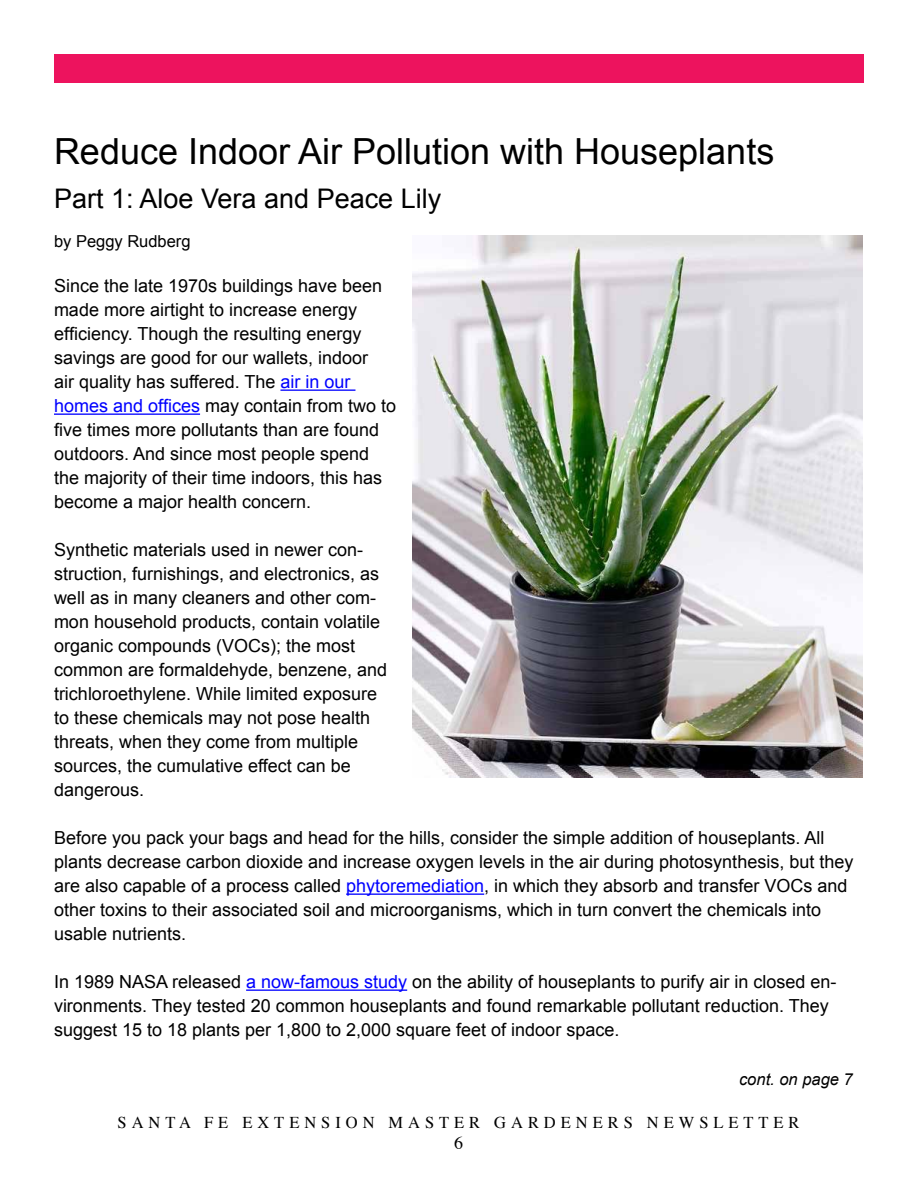
<style>
.page{position:relative;width:918px;height:1188px;background:#fff}
.page>*{position:absolute;margin:0;border:0;box-sizing:border-box;transform-origin:0 0}
.t1{font:36px "Arial";color:#000}
.t2{font:27px "Arial";color:#000}
.t3{font:18px/24px "Arial";color:#000}
.t4{font:18px "Times";color:#000}
.t5{font:16.5px "Times";letter-spacing:.3em;color:#000}
.t6{font:16.5px "Arial";color:#000}
.t7{font:italic 16.5px "Arial";color:#000}
.s1{color:#00f}
</style>
<div class="page">
<div style="left:54px;top:54px;width:810px;height:28px;background:#ed135e"></div>
<hr style="left:280px;top:389px;width:75px;height:2px;background:#00f">
<hr style="left:54px;top:413px;width:146px;height:2px;background:#00f">
<hr style="left:346px;top:893px;width:138px;height:2px;background:#00f">
<hr style="left:246px;top:989px;width:161px;height:2px;background:#00f">
<img style="left:413px;top:235px;width:450px;height:543px">
<h1 class="t1" style="left:54px;top:128px;width:722px">Reduce Indoor Air Pollution with Houseplants</h1>
<h2 class="t2" style="left:54px;top:180px;width:389px">Part 1: Aloe Vera and Peace Lily</h2>
<p class="t6" style="left:54px;top:230px;width:138px">by Peggy Rudberg</p>
<p class="t3" style="left:54px;top:274px;width:344px">Since the late 1970s buildings have been made more airtight to increase energy efficiency. Though the resulting energy savings are good for our wallets, indoor<br>air quality has suffered. The <span class="s1">air in our homes and offices</span> may contain from two to five times more pollutants than are found outdoors. And since most people spend the majority of their time indoors, this has become a major health concern.</p>
<p class="t3" style="left:54px;top:538px;width:335px">Synthetic materials used in newer con&shy;struction, furnishings, and electronics, as well as in many cleaners and other com&shy;mon household products, contain volatile organic compounds (VOCs); the most common are formaldehyde, benzene, and trichloroethylene. While limited exposure to these chemicals may not pose health threats, when they come from multiple sources, the cumulative effect can be dangerous.</p>
<p class="t3" style="left:54px;top:826px;width:801px">Before you pack your bags and head for the hills, consider the simple addition of houseplants. All plants decrease carbon dioxide and increase oxygen levels in the air during photosynthesis, but they are also capable of a process called <span class="s1">phytoremediation</span>, in which they absorb and transfer VOCs and other toxins to their associated soil and microorganisms, which in turn convert the chemicals into usable nutrients.</p>
<p class="t3" style="left:54px;top:970px;width:784px">In 1989 NASA released <span class="s1">a now-famous study</span> on the ability of houseplants to purify air in closed en&shy;vironments. They tested 20 common houseplants and found remarkable pollutant reduction. They suggest 15 to 18 plants per 1,800 to 2,000 square feet of indoor space.</p>
<p class="t7" style="left:739px;top:1068px;width:115px">cont. on page 7</p>
<p class="t5" style="left:118px;top:1107px;width:684px">SANTA FE EXTENSION MASTER GARDENERS NEWSLETTER</p>
<p class="t4" style="left:454px;top:1126px;width:10px">6</p>
</div>
